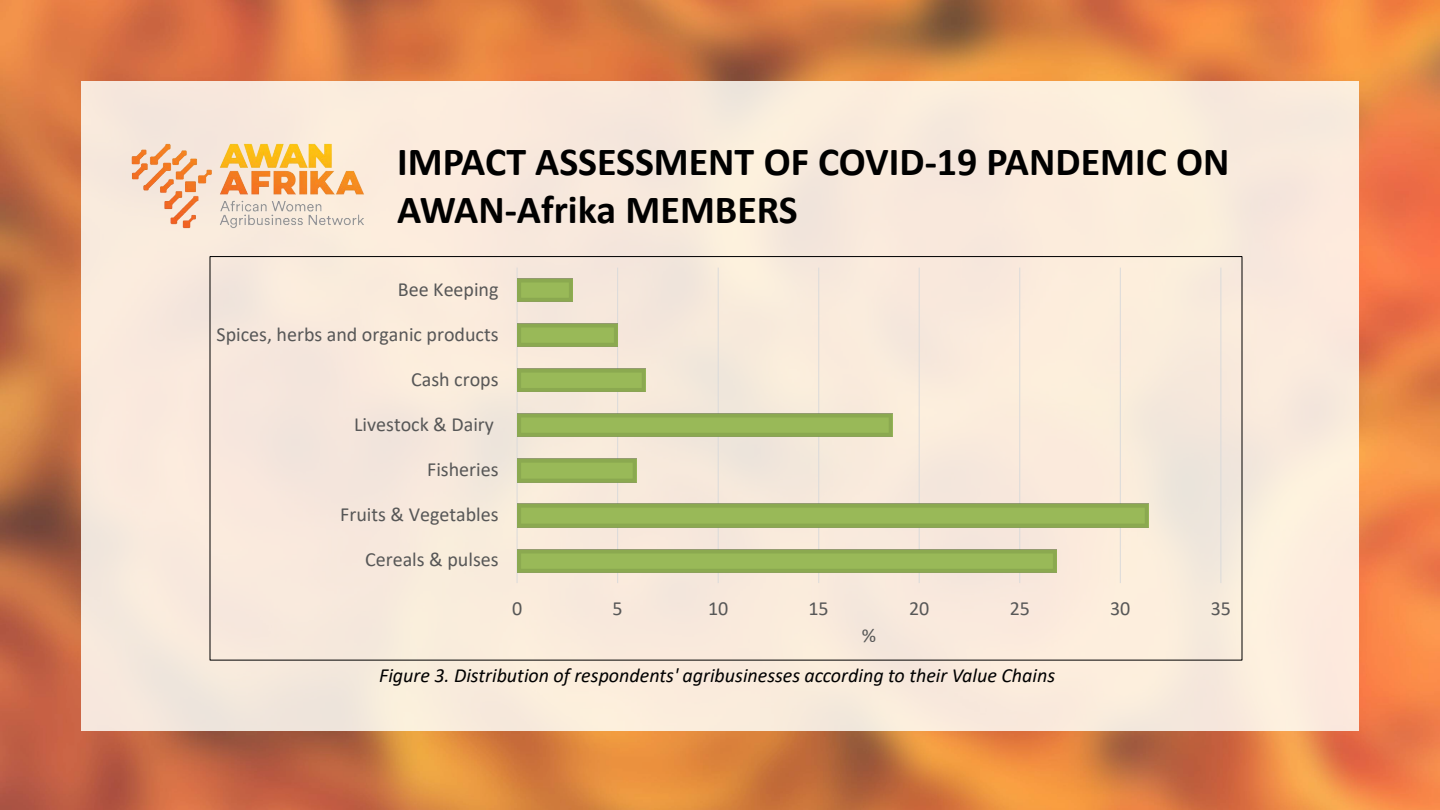
<style>
.page{position:relative;width:1440px;height:810px;background:#fff}
.page>*{position:absolute;margin:0;border:0;box-sizing:border-box;transform-origin:0 0}
.t1{font:700 40px/48px "Calibri";color:#000}
.t2{font:20px "Calibri";color:#575757}
.t3{font:italic 20px "Calibri";color:#000}
</style>
<div class="page">
<img style="left:0;top:0;width:1440px;height:810px">
<div style="left:81px;top:81px;width:1277px;height:649px;background:#fffff9;opacity:.85"></div>
<img style="left:131px;top:143px;width:233px;height:114px">
<hr style="left:517px;top:268px;width:1px;height:315px;background:#dadada">
<hr style="left:617px;top:268px;width:1px;height:315px;background:#dadada">
<hr style="left:718px;top:268px;width:1px;height:315px;background:#dadada">
<hr style="left:818px;top:268px;width:1px;height:315px;background:#dadada">
<hr style="left:919px;top:268px;width:1px;height:315px;background:#dadada">
<hr style="left:1019px;top:268px;width:1px;height:315px;background:#dadada">
<hr style="left:1120px;top:268px;width:1px;height:315px;background:#dadada">
<hr style="left:1221px;top:268px;width:1px;height:315px;background:#dadada">
<p class="t1" style="left:397px;top:137px;width:834px">IMPACT ASSESSMENT OF COVID-19 PANDEMIC ON<br>AWAN-Afrika MEMBERS</p>
<p class="t2" style="left:398px;top:275px;width:102px">Bee Keeping</p>
<p class="t2" style="left:217px;top:320px;width:284px">Spices, herbs and organic products</p>
<p class="t2" style="left:411px;top:366px;width:89px">Cash crops</p>
<p class="t2" style="left:354px;top:411px;width:141px">Livestock &amp; Dairy</p>
<p class="t2" style="left:427px;top:456px;width:73px">Fisheries</p>
<p class="t2" style="left:340px;top:501px;width:160px">Fruits &amp; Vegetables</p>
<p class="t2" style="left:365px;top:546px;width:135px">Cereals &amp; pulses</p>
<p class="t2" style="left:512px;top:594px;width:12px">0</p>
<p class="t2" style="left:613px;top:594px;width:12px">5</p>
<p class="t2" style="left:708px;top:594px;width:22px">10</p>
<p class="t2" style="left:809px;top:594px;width:22px">15</p>
<p class="t2" style="left:909px;top:594px;width:22px">20</p>
<p class="t2" style="left:1010px;top:594px;width:22px">25</p>
<p class="t2" style="left:1110px;top:594px;width:22px">30</p>
<p class="t2" style="left:1211px;top:594px;width:22px">35</p>
<p class="t2" style="left:862px;top:622px;width:16px">%</p>
<p class="t3" style="left:379px;top:662px;width:677px">Figure 3. Distribution of respondents' agribusinesses according to their Value Chains</p>
</div>
